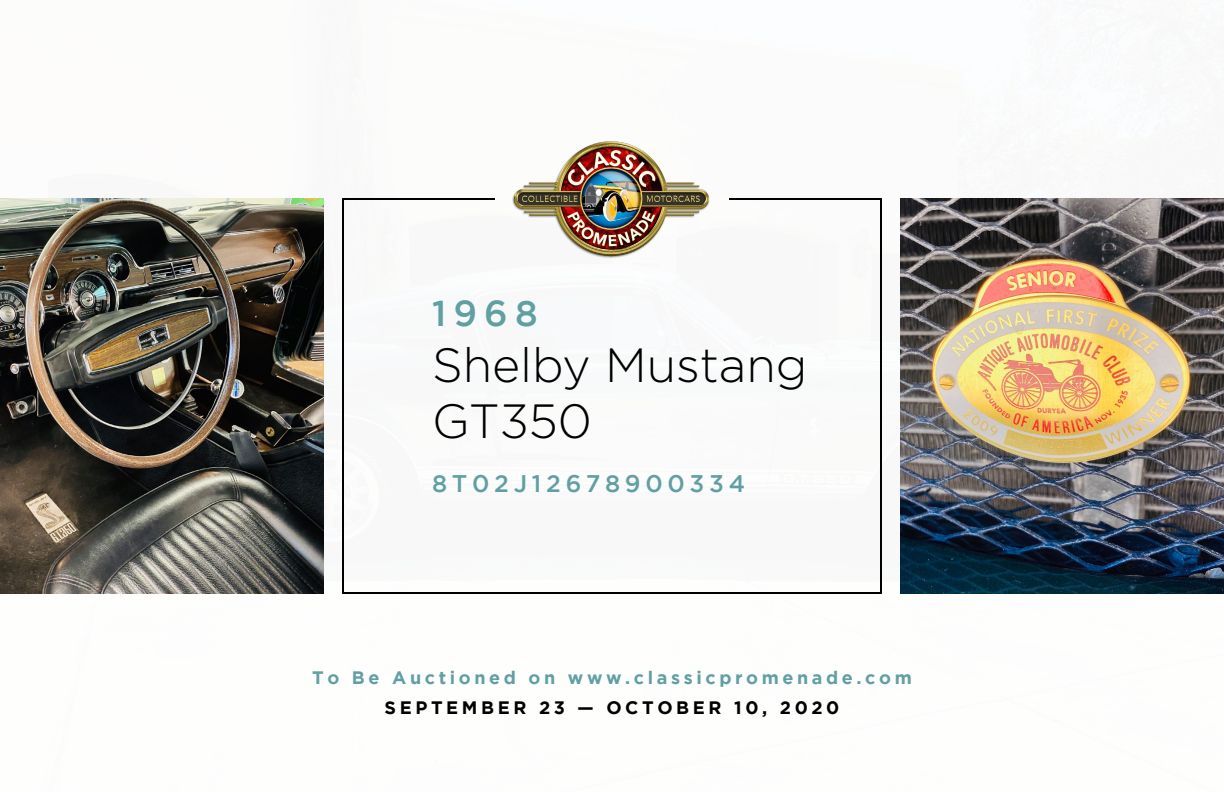
<style>
.page{position:relative;width:1224px;height:792px;background:#fff}
.page>*{position:absolute;margin:0;border:0;box-sizing:border-box;transform-origin:0 0}
.t1{font:300 48px/56px "Gotham";color:#000}
.t2{font:500 36px "Gotham";color:#629fa2}
.t3{font:500 24px "Gotham";letter-spacing:.2em;color:#629fa2}
.t4{font:700 18px "Gotham";letter-spacing:.2em;color:#629fa2}
.t5{font:700 18px "Gotham";letter-spacing:.2em;color:#000}
</style>
<div class="page">
<svg style="left:342px;top:198px;width:540px;height:396px"></svg>
<img style="left:511px;top:141px;width:202px;height:121px">
<img style="left:0;top:198px;width:324px;height:396px">
<img style="left:900px;top:198px;width:324px;height:396px">
<h2 class="t2" style="left:432px;top:292px;width:107px">1968</h2>
<h1 class="t1" style="left:432px;top:336px;width:377px">Shelby Mustang<br>GT350</h1>
<h3 class="t3" style="left:432px;top:469px;width:315px">8T02J12678900334</h3>
<p class="t4" style="left:312px;top:668px;width:601px">To Be Auctioned on www.classicpromenade.com</p>
<p class="t5" style="left:385px;top:698px;width:456px">SEPTEMBER 23 — OCTOBER 10, 2020</p>
</div>
